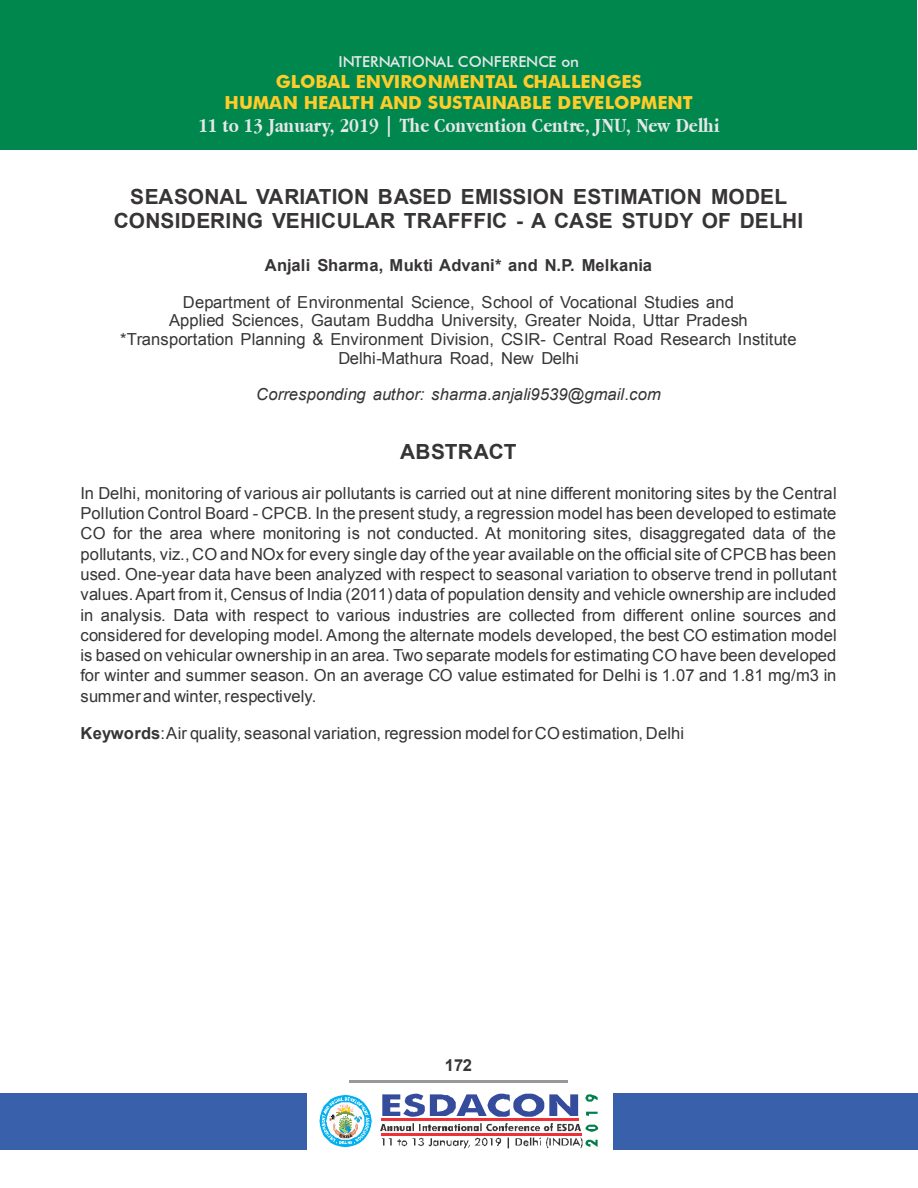
<style>
.page{position:relative;width:918px;height:1188px;background:#fff}
.page>*{position:absolute;margin:0;border:0;box-sizing:border-box;transform-origin:0 0}
.t1{font:700 20.85px/23.7px "Arial";color:#373435;text-align:center}
.t2{font:700 20.85px "Apple Garamond";letter-spacing:.01em;color:#e6e7e8}
.t3{font:700 18px/21.6px "Futura BT";letter-spacing:-.005em;color:#ffcc29;text-align:center}
.t4{font:16.5px/20.2px "Arial";letter-spacing:.01em;color:#373435;text-align:center}
.t5{font:italic 16.5px "Arial";letter-spacing:.01em;color:#373435}
.t6{font:700 16.5px "Arial";letter-spacing:.01em;color:#373435}
.t7{font:500 15.15px "Futura BT";letter-spacing:-.005em;color:#e6e7e8}
.s1{font-weight:700}
</style>
<div class="page">
<hr style="left:349px;top:1080px;width:219px;height:3px;background:#96989a">
<div style="left:0;top:0;width:917px;height:150px;background:#00874e"></div>
<svg style="left:319px;top:1094px;width:54px;height:54px"></svg>
<svg style="left:380px;top:1094px;width:218px;height:54px"></svg>
<div style="left:613px;top:1093px;width:304px;height:56px;background:#3961ab"></div>
<div style="left:0;top:1093px;width:307px;height:56px;background:#3961ab"></div>
<p class="t7" style="left:338px;top:55px;width:242px">INTERNATIONAL CONFERENCE on</p>
<p class="t3" style="left:225px;top:72px;width:469px">GLOBAL ENVIRONMENTAL CHALLENGES<br>HUMAN HEALTH AND SUSTAINABLE DEVELOPMENT</p>
<p class="t2" style="left:198px;top:118px;width:523px">11 to 13 January, 2019 | The Convention Centre, JNU, New Delhi</p>
<p class="t1" style="left:114px;top:187px;width:691px">SEASONAL VARIATION BASED EMISSION ESTIMATION MODEL<br>CONSIDERING VEHICULAR TRAFFFIC - A CASE STUDY OF DELHI</p>
<p class="t6" style="left:265px;top:259px;width:389px">Anjali Sharma, Mukti Advani* and N.P. Melkania</p>
<p class="t4" style="left:120px;top:295px;width:678px;line-height:18.5px">Department of Environmental Science, School of Vocational Studies and<br>Applied Sciences, Gautam Buddha University, Greater Noida, Uttar Pradesh *Transportation Planning &amp; Environment Division, CSIR- Central Road Research Institute Delhi-Mathura Road, New Delhi</p>
<p class="t5" style="left:256px;top:388px;width:406px">Corresponding author: sharma.anjali9539@gmail.com</p>
<p class="t1" style="left:400px;top:442px;width:118px">ABSTRACT</p>
<p class="t4" style="left:81px;top:485px;width:758px;text-align:justify">In Delhi, monitoring of various air pollutants is carried out at nine different monitoring sites by the Central Pollution Control Board - CPCB. In the present study, a regression model has been developed to estimate CO for the area where monitoring is not conducted. At monitoring sites, disaggregated data of the pollutants, viz., CO and NOx for every single day of the year available on the official site of CPCB has been used. One-year data have been analyzed with respect to seasonal variation to observe trend in pollutant values. Apart from it, Census of India (2011) data of population density and vehicle ownership are included in analysis. Data with respect to various industries are collected from different online sources and considered for developing model. Among the alternate models developed, the best CO estimation model is based on vehicular ownership in an area. Two separate models for estimating CO have been developed for winter and summer season. On an average CO value estimated for Delhi is 1.07 and 1.81 mg/m3 in summer and winter, respectively.</p>
<p class="t4" style="left:81px;top:724px;width:605px"><span class="s1">Keywords</span>: Air quality, seasonal variation, regression model for CO estimation, Delhi</p>
<p class="t6" style="left:445px;top:1059px;width:29px">172</p>
</div>
